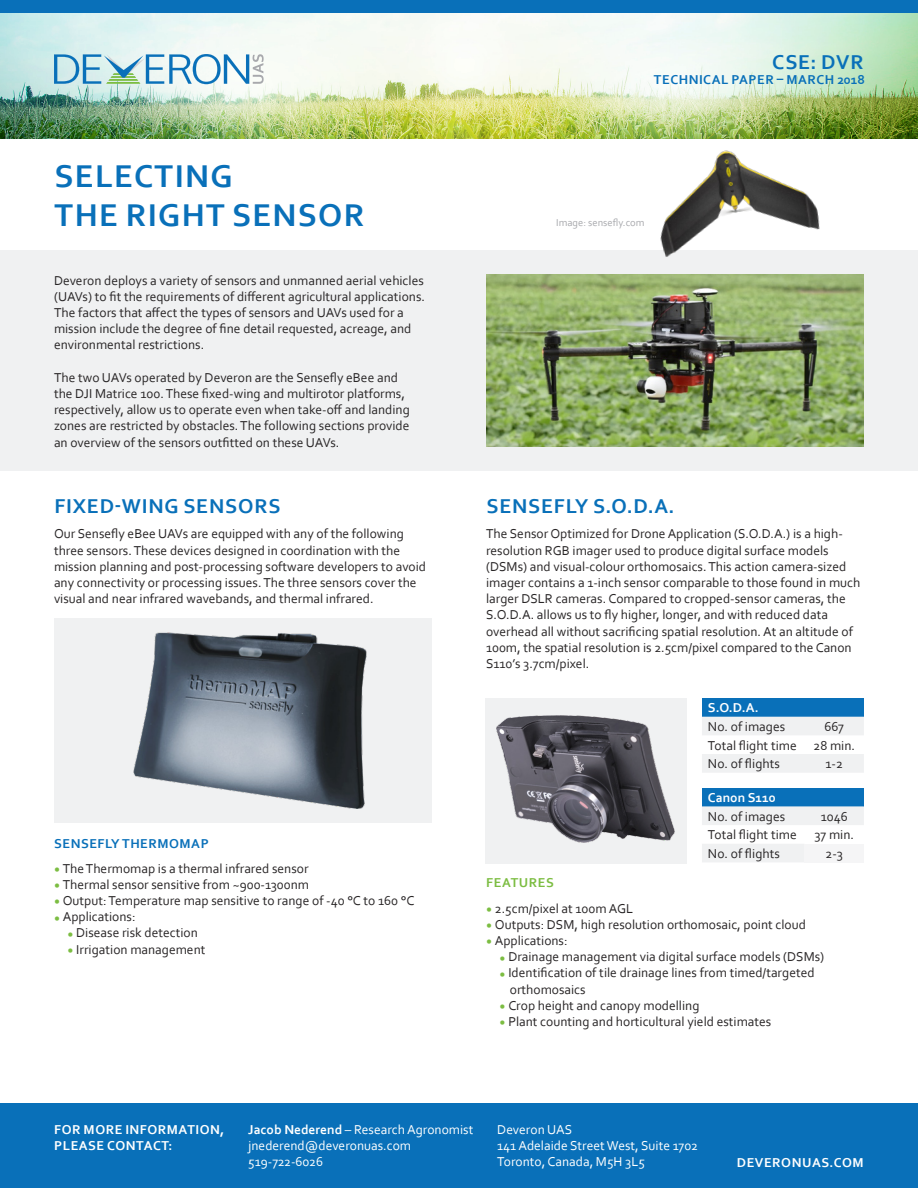
<style>
.page{position:relative;width:918px;height:1188px;background:#fff}
.page>*{position:absolute;margin:0;border:0;box-sizing:border-box;transform-origin:0 0}
.t1{font:700 33px "Corbel";letter-spacing:.04em;color:#0970b9}
.t2{font:700 21px "Corbel";letter-spacing:.04em;color:#0970b9}
.t3{font:13.5px/16.2px "Corbel";color:#282526}
.t4{font:13.5px/16.2px "Corbel";color:#fff}
.t5{font:700 13.5px/16.2px "Corbel";letter-spacing:.04em;color:#fff}
.t6{font:700 13.5px "Corbel";letter-spacing:.04em;color:#0970b9}
.t7{font:700 13.5px "Corbel";color:#fff}
.t8{font:700 13.5px "Corbel";letter-spacing:.04em;color:#7cbd42}
.t9{font:10.5px "Corbel";color:#a8a9ad}
.s1{font-weight:700;color:#7cbd42}
.s2{font-weight:700}
</style>
<div class="page">
<img style="left:0;top:14px;width:918px;height:124px">
<svg style="left:54px;top:54px;width:210px;height:30px"></svg>
<div style="left:0;top:0;width:918px;height:14px;background:#0970b9"></div>
<div style="left:0;top:1103px;width:918px;height:85px;background:#0970b9"></div>
<div style="left:0;top:251px;width:918px;height:220px;background:#f0f1f2"></div>
<img style="left:486px;top:275px;width:378px;height:172px">
<div style="left:54px;top:618px;width:378px;height:204px;background:#f0f1f2"></div>
<img style="left:133px;top:632px;width:234px;height:176px">
<div style="left:486px;top:698px;width:201px;height:165px;background:#f0f1f2"></div>
<img style="left:497px;top:716px;width:178px;height:127px">
<div style="left:702px;top:698px;width:162px;height:19px;background:#0970b9"></div>
<svg style="left:702px;top:717px;width:162px;height:56px"></svg>
<div style="left:702px;top:788px;width:162px;height:18px;background:#0970b9"></div>
<svg style="left:702px;top:806px;width:162px;height:56px"></svg>
<div style="left:805px;top:844px;width:59px;height:18px;background:#f5f5f6"></div>
<img style="left:633px;top:118px;width:201px;height:139px">
<p class="t1" style="left:55px;top:155px;width:179px">SELECTING</p>
<p class="t1" style="left:55px;top:195px;width:311px">THE RIGHT SENSOR</p>
<p class="t3" style="left:54px;top:272px;width:373px">Deveron deploys a variety of sensors and unmanned aerial vehicles (UAVs) to fit the requirements of different agricultural applications.<br>The factors that affect the types of sensors and UAVs used for a mission include the degree of fine detail requested, acreage, and environmental restrictions.</p>
<p class="t3" style="left:54px;top:369px;width:357px">The two UAVs operated by Deveron are the Sensefly eBee and the DJI Matrice 100. These fixed-wing and multirotor platforms, respectively, allow us to operate even when take-off and landing zones are restricted by obstacles. The following sections provide an overview of the sensors outfitted on these UAVs.</p>
<p class="t2" style="left:54px;top:493px;width:228px">FIXED-WING SENSORS</p>
<p class="t3" style="left:54px;top:526px;width:374px">Our Sensefly eBee UAVs are equipped with any of the following three sensors. These devices designed in coordination with the mission planning and post-processing software developers to avoid any connectivity or processing issues. The three sensors cover the visual and near infrared wavebands, and thermal infrared.</p>
<p class="t6" style="left:54px;top:835px;width:156px">SENSEFLY THERMOMAP</p>
<p class="t3" style="left:54px;top:860px;width:256px"><span class="s1">•</span> The Thermomap is a thermal infrared sensor</p>
<p class="t3" style="left:54px;top:876px;width:257px"><span class="s1">•</span> Thermal sensor sensitive from ~900-1300nm</p>
<p class="t3" style="left:54px;top:892px;width:362px"><span class="s1">•</span> Output: Temperature map sensitive to range of -40 °C to 160 °C</p>
<p class="t3" style="left:54px;top:908px;width:83px"><span class="s1">•</span> Applications:</p>
<p class="t3" style="left:68px;top:924px;width:132px"><span class="s1">•</span> Disease risk detection</p>
<p class="t3" style="left:68px;top:941px;width:140px"><span class="s1">•</span> Irrigation management</p>
<h2 class="t2" style="left:772px;top:49px;width:93px">CSE: DVR</h2>
<p class="t6" style="left:654px;top:71px;width:213px">TECHNICAL PAPER – MARCH 2018</p>
<p class="t9" style="left:556px;top:216px;width:90px">Image: sensefly.com</p>
<p class="t2" style="left:486px;top:493px;width:190px">SENSEFLY S.O.D.A.</p>
<p class="t3" style="left:486px;top:526px;width:376px">The Sensor Optimized for Drone Application (S.O.D.A.) is a high&shy;resolution RGB imager used to produce digital surface models (DSMs) and visual-colour orthomosaics. This action camera-sized imager contains a 1-inch sensor comparable to those found in much larger DSLR cameras. Compared to cropped-sensor cameras, the S.O.D.A. allows us to fly higher, longer, and with reduced data overhead all without sacrificing spatial resolution. At an altitude of 100m, the spatial resolution is 2.5cm/pixel compared to the Canon S110’s 3.7cm/pixel.</p>
<p class="t8" style="left:486px;top:875px;width:69px">FEATURES</p>
<p class="t5" style="left:708px;top:699px;width:52px">S.O.D.A.</p>
<p class="t3" style="left:708px;top:718px;width:79px">No. of images</p>
<p class="t3" style="left:825px;top:718px;width:21px">667</p>
<p class="t3" style="left:708px;top:737px;width:90px">Total flight time</p>
<p class="t3" style="left:813px;top:737px;width:43px">28 min.</p>
<p class="t3" style="left:708px;top:756px;width:73px">No. of flights</p>
<p class="t3" style="left:826px;top:756px;width:19px">1-2</p>
<p class="t7" style="left:708px;top:789px;width:69px">Canon S110</p>
<p class="t3" style="left:708px;top:808px;width:79px">No. of images</p>
<p class="t3" style="left:821px;top:808px;width:29px">1046</p>
<p class="t3" style="left:708px;top:827px;width:90px">Total flight time</p>
<p class="t3" style="left:814px;top:827px;width:41px">37 min.</p>
<p class="t3" style="left:708px;top:845px;width:73px">No. of flights</p>
<p class="t3" style="left:825px;top:845px;width:19px">2-3</p>
<p class="t3" style="left:486px;top:900px;width:149px"><span class="s1">•</span> 2.5cm/pixel at 100m AGL</p>
<p class="t3" style="left:486px;top:916px;width:321px"><span class="s1">•</span> Outputs: DSM, high resolution orthomosaic, point cloud</p>
<p class="t3" style="left:486px;top:932px;width:83px"><span class="s1">•</span> Applications:</p>
<p class="t3" style="left:500px;top:948px;width:326px"><span class="s1">•</span> Drainage management via digital surface models (DSMs)</p>
<p class="t3" style="left:510px;top:964px;width:306px;text-indent:-10px"><span class="s1">•</span> Identification of tile drainage lines from timed/targeted orthomosaics</p>
<p class="t3" style="left:500px;top:997px;width:201px"><span class="s1">•</span> Crop height and canopy modelling</p>
<p class="t3" style="left:500px;top:1013px;width:273px"><span class="s1">•</span> Plant counting and horticultural yield estimates</p>
<p class="t5" style="left:54px;top:1121px;width:172px">FOR MORE INFORMATION,<br>PLEASE CONTACT:</p>
<p class="t4" style="left:248px;top:1121px;width:227px"><span class="s2">Jacob Nederend</span> – Research Agronomist jnederend@deveronuas.com<br>519-722-6026</p>
<p class="t4" style="left:497px;top:1121px;width:202px">Deveron UAS<br>141 Adelaide Street West, Suite 1702<br>Toronto, Canada, M5H 3L5</p>
<p class="t5" style="left:737px;top:1154px;width:128px">DEVERONUAS.COM</p>
</div>
